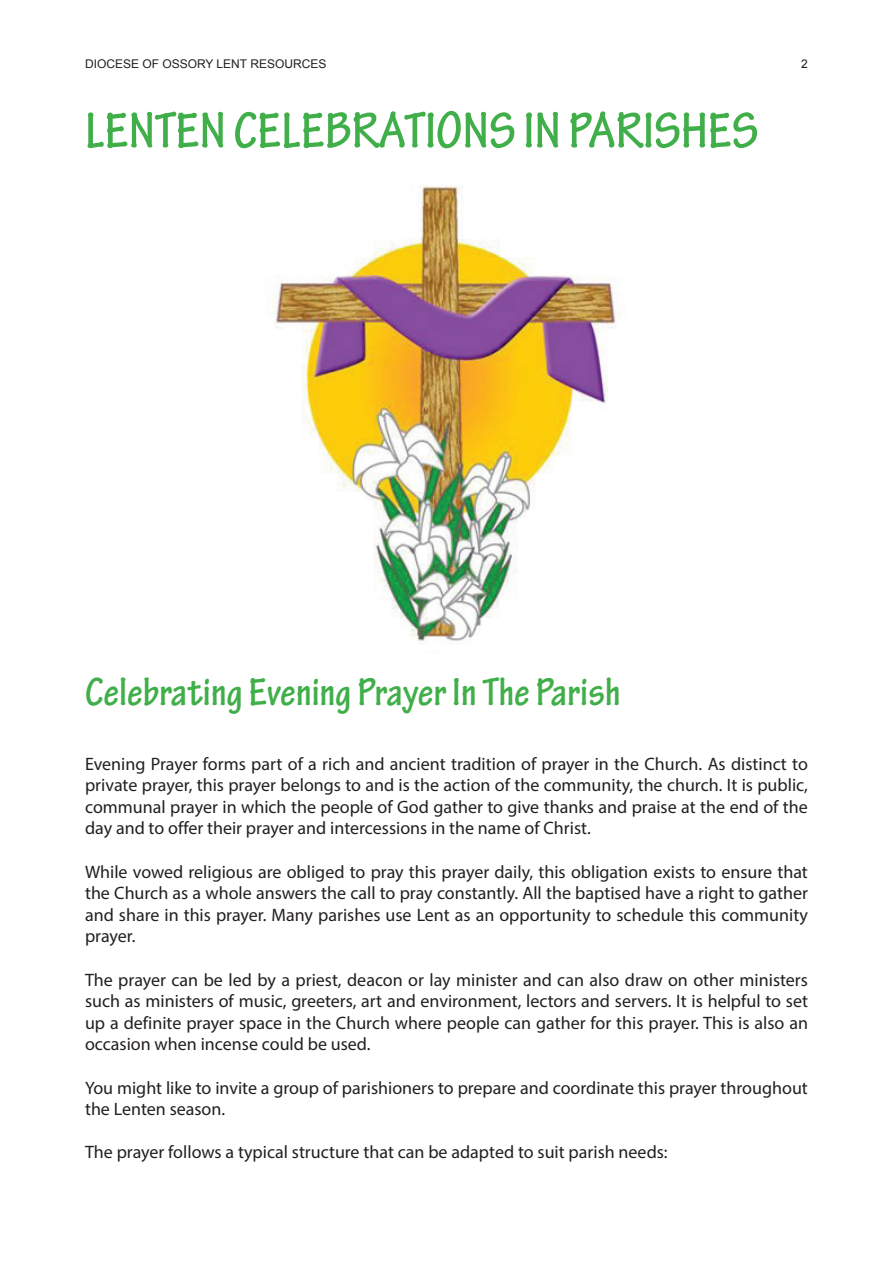
<style>
.page{position:relative;width:893px;height:1263px;background:#fff}
.page>*{position:absolute;margin:0;border:0;box-sizing:border-box;transform-origin:0 0}
.t1{font:700 condensed 54px "Tekton Pro";color:#40ae49}
.t2{font:700 condensed 42px "Tekton Pro";color:#40ae49}
.t3{font:18px/21.6px "Myriad Pro";color:#231f20;text-align:justify}
.t4{font:12px "Arial";color:#231f20}
</style>
<div class="page">
<img style="left:270px;top:185px;width:351px;height:457px">
<p class="t4" style="left:85px;top:56px;width:243px">DIOCESE OF OSSORY LENT RESOURCES</p>
<p class="t4" style="left:801px;top:56px;width:8px">2</p>
<h1 class="t1" style="left:85px;top:99px;width:172px">Lenten cele</h1>
<h1 class="t1" style="left:325px;top:99px;width:435px">brations in parishes</h1>
<h2 class="t2" style="left:85px;top:667px;width:537px">Celebrating Evening Prayer In The Parish</h2>
<p class="t3" style="left:85px;top:752px;width:724px">Evening Prayer forms part of a rich and ancient tradition of prayer in the Church. As distinct to private prayer, this prayer belongs to and is the action of the community, the church. It is public, communal prayer in which the people of God gather to give thanks and praise at the end of the day and to offer their prayer and intercessions in the name of Christ.</p>
<p class="t3" style="left:85px;top:860px;width:724px">While vowed religious are obliged to pray this prayer daily, this obligation exists to ensure that the Church as a whole answers the call to pray constantly. All the baptised have a right to gather and share in this prayer. Many parishes use Lent as an opportunity to schedule this community prayer.</p>
<p class="t3" style="left:85px;top:968px;width:724px">The prayer can be led by a priest, deacon or lay minister and can also draw on other ministers such as ministers of music, greeters, art and environment, lectors and servers. It is helpful to set up a definite prayer space in the Church where people can gather for this prayer. This is also an occasion when incense could be used.</p>
<p class="t3" style="left:85px;top:1076px;width:724px">You might like to invite a group of parishioners to prepare and coordinate this prayer throughout the Lenten season.</p>
<p class="t3" style="left:85px;top:1141px;width:584px">The prayer follows a typical structure that can be adapted to suit parish needs:</p>
</div>
